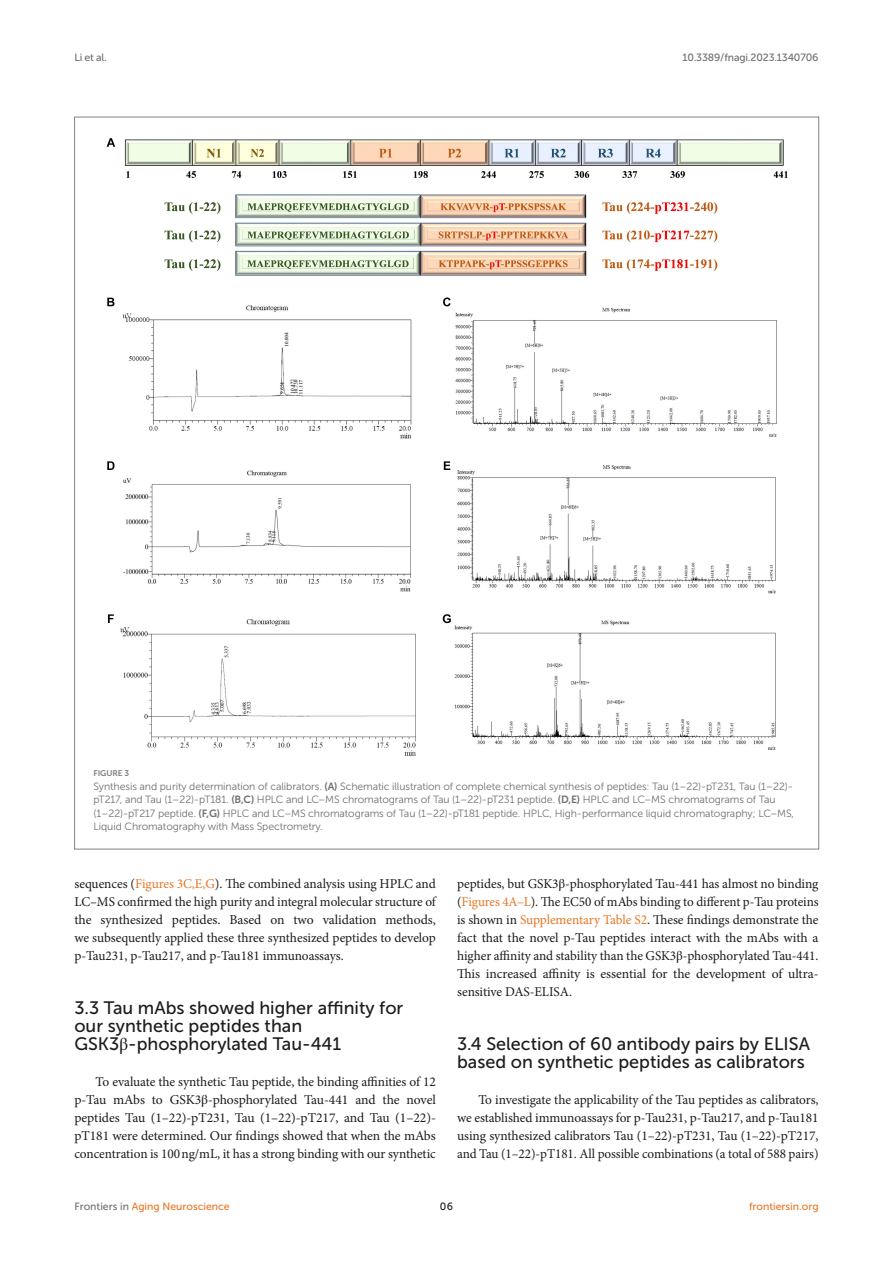
<style>
.page{position:relative;width:893px;height:1263px;background:#fff}
.page>*{position:absolute;margin:0;border:0;box-sizing:border-box;transform-origin:0 0}
.HEAD_2{font:18px/18px "Museo Sans 500";color:#1b1c1b}
.TEXT_FLUSH{font:13.5px/18px "Minion Pro";letter-spacing:-.005em;color:#1b1c1b;text-align:justify}
.FIG_LEG{font:10.5px/13.5px "Museo Sans 300";letter-spacing:-.01em;color:#706f70}
.t1{font:10.5px "Museo Sans 500";color:#e87626}
.t2{font:10.5px "Museo Sans 500";letter-spacing:-.015em;color:#706f70}
.t3{font:10.5px "Museo Sans 500";color:#1b1c1b}
.FIG_HD{font:8.25px "Museo Sans 700";letter-spacing:-.01em;color:#7e7f7f}
.s1{font-family:"Museo Sans 700"}
.s2{color:#e87626}
.s3{font-family:"STIX General"}
.s4{color:#706f70}
</style>
<div class="page">
<img style="left:106px;top:138px;width:682px;height:618px">
<p class="t2" style="left:74px;top:51px;width:34px">Li et al.</p>
<p class="t2" style="left:682px;top:51px;width:138px">10.3389/fnagi.2023.1340706</p>
<p class="FIG_HD" style="left:94px;top:769px;width:37px">FIGURE 3</p>
<p class="FIG_LEG" style="left:94px;top:779px;width:702px">Synthesis and purity determination of calibrators. <span class="s1">(A)</span> Schematic illustration of complete chemical synthesis of peptides: Tau (1–22)-pT231, Tau (1–22)- pT217, and Tau (1–22)-pT181. <span class="s1">(B,C)</span> HPLC and LC–MS chromatograms of Tau (1–22)-pT231 peptide. <span class="s1">(D,E)</span> HPLC and LC–MS chromatograms of Tau (1–22)-pT217 peptide. <span class="s1">(F,G)</span> HPLC and LC–MS chromatograms of Tau (1–22)-pT181 peptide. HPLC, High-performance liquid chromatography; LC–MS, Liquid Chromatography with Mass Spectrometry.</p>
<p class="TEXT_FLUSH" style="left:74px;top:875px;width:363px">sequences (<span class="s2">Figures 3C,E,G</span>). The combined analysis using HPLC and LC–MS confirmed the high purity and integral molecular structure of the synthesized peptides. Based on two validation methods, we subsequently applied these three synthesized peptides to develop p-Tau231, p-Tau217, and p-Tau181 immunoassays.</p>
<p class="HEAD_2" style="left:74px;top:999px;width:330px">3.3 Tau mAbs showed higher affinity for our synthetic peptides than<br>GSK3<span class="s3">β</span>-phosphorylated Tau-441</p>
<p class="TEXT_FLUSH" style="left:74px;top:1073px;width:363px;text-indent:21px">To evaluate the synthetic Tau peptide, the binding affinities of 12 p-Tau mAbs to GSK3<span class="s3">β</span>-phosphorylated Tau-441 and the novel peptides Tau (1–22)-pT231, Tau (1–22)-pT217, and Tau (1–22)- pT181 were determined. Our findings showed that when the mAbs concentration is 100ng/mL, it has a strong binding with our synthetic</p>
<p class="TEXT_FLUSH" style="left:457px;top:875px;width:363px">peptides, but GSK3<span class="s3">β</span>-phosphorylated Tau-441 has almost no binding (<span class="s2">Figures 4A–L</span>). The EC50 of mAbs binding to different p-Tau proteins is shown in <span class="s2">Supplementary Table S2</span>. These findings demonstrate the fact that the novel p-Tau peptides interact with the mAbs with a higher affinity and stability than the GSK3<span class="s3">β</span>-phosphorylated Tau-441.<br>This increased affinity is essential for the development of ultra&shy;sensitive DAS-ELISA.</p>
<p class="HEAD_2" style="left:457px;top:1035px;width:354px">3.4 Selection of 60 antibody pairs by ELISA based on synthetic peptides as calibrators</p>
<p class="TEXT_FLUSH" style="left:457px;top:1091px;width:363px;text-indent:21px">To investigate the applicability of the Tau peptides as calibrators, we established immunoassays for p-Tau231, p-Tau217, and p-Tau181 using synthesized calibrators Tau (1–22)-pT231, Tau (1–22)-pT217, and Tau (1–22)-pT181. All possible combinations (a total of 588 pairs)</p>
<p class="t1" style="left:74px;top:1200px;width:157px"><span class="s4">Frontiers in</span> Aging Neuroscience</p>
<p class="t3" style="left:440px;top:1200px;width:15px">06</p>
<p class="t1" style="left:749px;top:1200px;width:71px">frontiersin.org</p>
</div>
